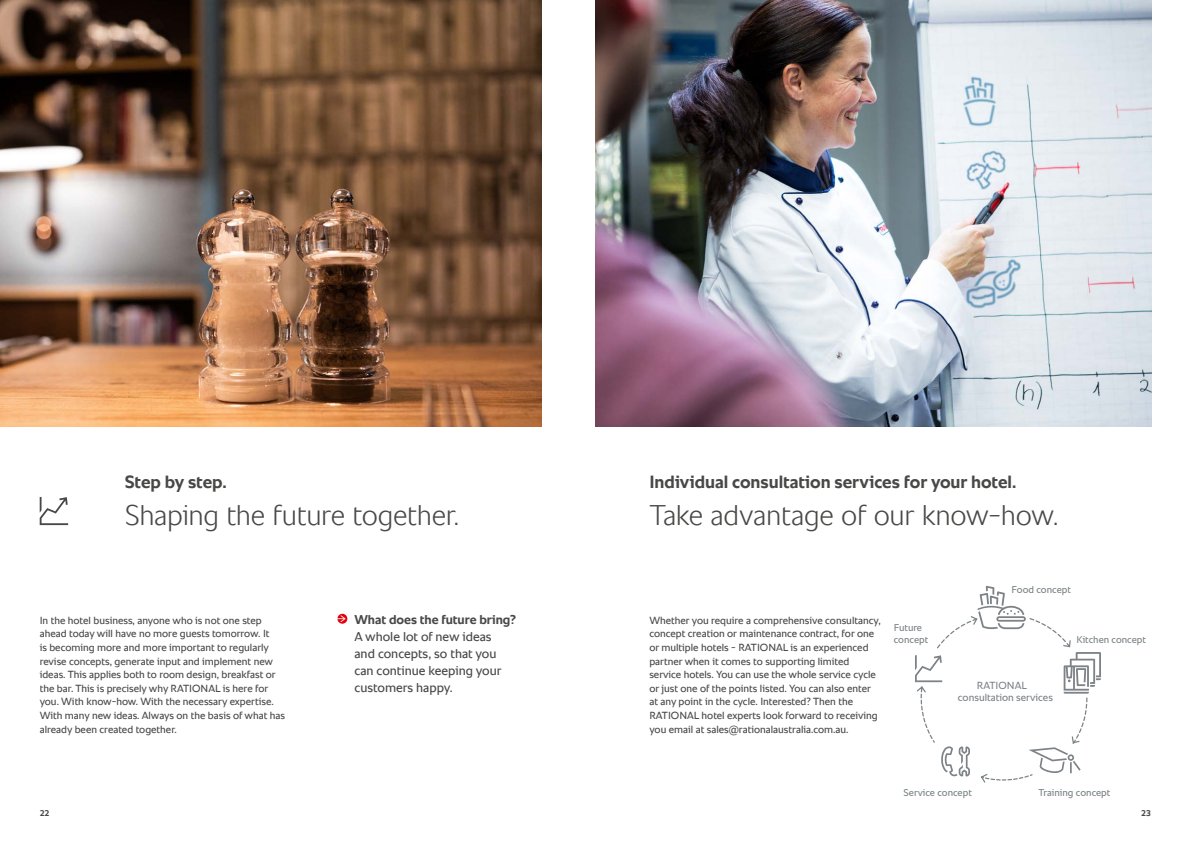
<style>
.page{position:relative;width:1191px;height:842px;background:#fff}
.page>*{position:absolute;margin:0;border:0;box-sizing:border-box;transform-origin:0 0}
.t1{font:300 29px "RATIONAL Sans TT";letter-spacing:-.01em;color:#484847}
.t2{font:700 18px "RATIONAL Sans TT";letter-spacing:-.005em;color:#484847}
.t3{font:13px/17px "RATIONAL Sans TT";color:#484847}
.t4{font:700 13px "RATIONAL Sans TT";color:#484847}
.t5{font:10.5px/13.6px "RATIONAL Sans TT";color:#484847}
.t6{font:10.5px/12.6px "RATIONAL Sans TT";color:#7c8386}
.t7{font:10px/12px "RATIONAL Sans TT";color:#7c8386}
.t8{font:700 8.5px "RATIONAL Sans TT";color:#484847}
</style>
<div class="page">
<img style="left:595px;top:0;width:556px;height:426px">
<img style="left:0;top:0;width:541px;height:426px">
<svg style="left:40px;top:497px;width:28px;height:28px"></svg>
<svg style="left:915px;top:586px;width:186px;height:197px"></svg>
<svg style="left:337px;top:614px;width:10px;height:10px"></svg>
<h2 class="t2" style="left:125px;top:468px;width:104px">Step by step.</h2>
<h1 class="t1" style="left:125px;top:494px;width:336px">Shaping the future together.</h1>
<p class="t5" style="left:40px;top:613px;width:247px">In the hotel business, anyone who is not one step ahead today will have no more guests tomorrow. It<br>is becoming more and more important to regularly revise concepts, generate input and implement new ideas. This applies both to room design, breakfast or the bar. This is precisely why RATIONAL is here for you. With know-how. With the necessary expertise.<br>With many new ideas. Always on the basis of what has already been created together.</p>
<p class="t4" style="left:354px;top:610px;width:163px">What does the future bring?</p>
<p class="t3" style="left:354px;top:628px;width:149px">A whole lot of new ideas and concepts, so that you can continue keeping your customers happy.</p>
<h2 class="t2" style="left:649px;top:468px;width:368px">Individual consultation services for your hotel.</h2>
<h1 class="t1" style="left:649px;top:494px;width:411px">Take advantage of our know-how.</h1>
<p class="t5" style="left:649px;top:613px;width:233px">Whether you require a comprehensive consultancy, concept creation or maintenance contract, for one or multiple hotels - RATIONAL is an experienced partner when it comes to supporting limited service hotels. You can use the whole service cycle or just one of the points listed. You can also enter at any point in the cycle. Interested? Then the RATIONAL hotel experts look forward to receiving you email at sales@rationalaustralia.com.au.</p>
<p class="t7" style="left:893px;top:622px;width:36px">Future concept</p>
<p class="t7" style="left:1011px;top:583px;width:61px">Food concept</p>
<p class="t6" style="left:958px;top:679px;width:97px;text-indent:19px">RATIONAL consultation services</p>
<p class="t7" style="left:1076px;top:634px;width:71px">Kitchen concept</p>
<p class="t7" style="left:903px;top:787px;width:70px">Service concept</p>
<p class="t7" style="left:1038px;top:787px;width:73px">Training concept</p>
<p class="t8" style="left:40px;top:807px;width:11px">22</p>
<p class="t8" style="left:1141px;top:807px;width:12px">23</p>
</div>
